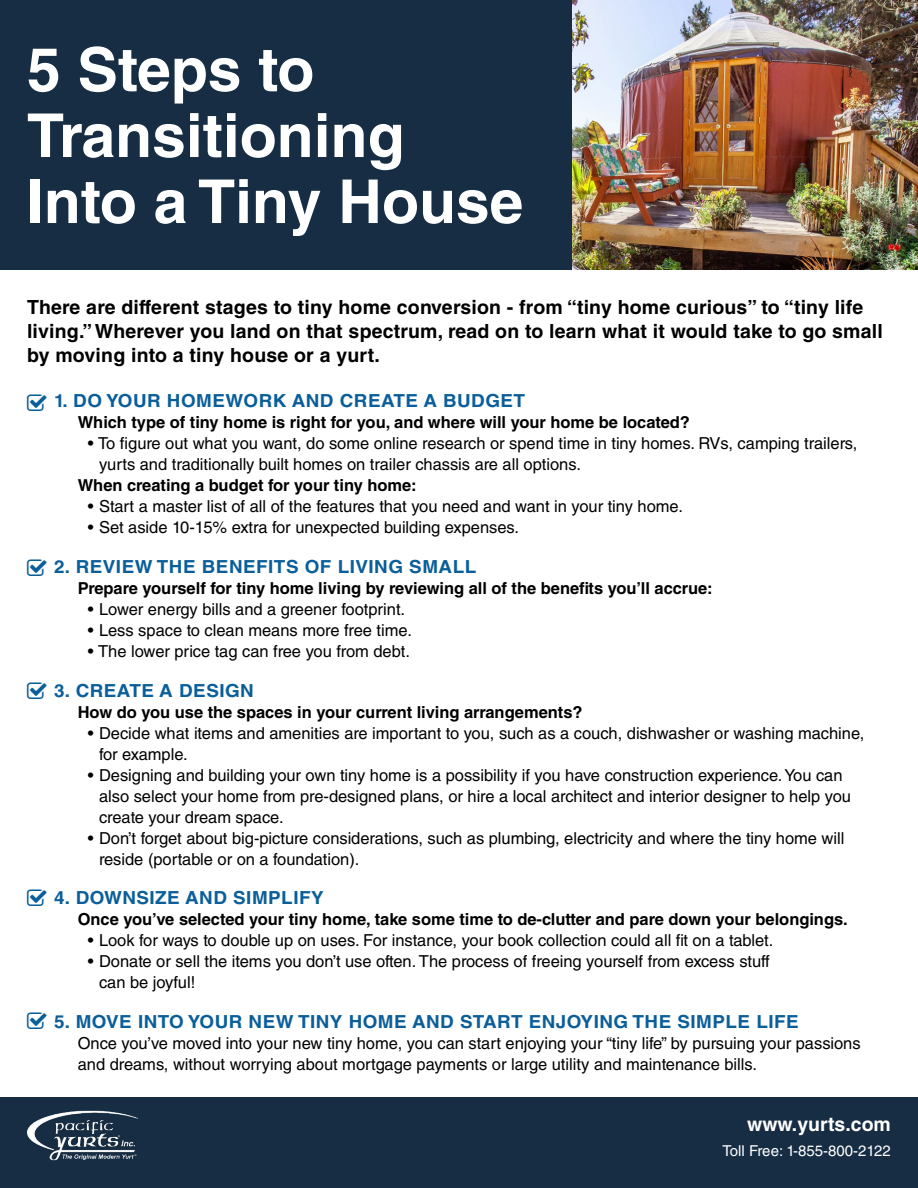
<style>
.page{position:relative;width:918px;height:1188px;background:#fff}
.page>*{position:absolute;margin:0;border:0;box-sizing:border-box;transform-origin:0 0}
.t1{font:700 60.6px/66px "Helvetica LT Std";color:#fff}
.t2{font:700 19.5px/24px "Helvetica LT Std";letter-spacing:.01em;color:#000}
.t3{font:700 19.5px "Helvetica LT Std";color:#fff}
.t4{font:700 18px "Helvetica LT Std";letter-spacing:.025em;color:#0a5e9a;scale:1.05 1}
.t5{font:16.5px/21px "Helvetica LT Std";color:#000}
.t6{font:700 16.5px "Helvetica LT Std";color:#000}
.t7{font:15px "Helvetica LT Std";color:#fff}
</style>
<div class="page">
<img style="left:571px;top:0;width:347px;height:270px">
<div style="left:0;top:0;width:571px;height:270px;background:#162d44"></div>
<div style="left:0;top:1097px;width:918px;height:91px;background:#162d44"></div>
<img style="left:27px;top:1110px;width:110px;height:50px">
<h1 class="t1" style="left:27px;top:36px;width:498px">5 Steps to<br>Transitioning<br>Into a Tiny House</h1>
<p class="t2" style="left:27px;top:295px;width:857px">There are different stages to tiny home conversion - from “tiny home curious” to “tiny life living.” Wherever you land on that spectrum, read on to learn what it would take to go small by moving into a tiny house or a yurt.</p>
<p class="t4" style="left:54px;top:390px;width:450px">1. DO YOUR HOMEWORK AND CREATE A BUDGET</p>
<p class="t6" style="left:78px;top:413px;width:614px">Which type of tiny home is right for you, and where will your home be located?</p>
<p class="t5" style="left:99px;top:433px;width:760px;text-indent:-11px">• To figure out what you want, do some online research or spend time in tiny homes. RVs, camping trailers, yurts and traditionally built homes on trailer chassis are all options.</p>
<p class="t6" style="left:78px;top:476px;width:341px">When creating a budget for your tiny home:</p>
<p class="t5" style="left:88px;top:496px;width:597px">• Start a master list of all of the features that you need and want in your tiny home.</p>
<p class="t5" style="left:88px;top:517px;width:433px">• Set aside 10-15% extra for unexpected building expenses.</p>
<p class="t4" style="left:54px;top:556px;width:404px">2. REVIEW THE BENEFITS OF LIVING SMALL</p>
<p class="t6" style="left:78px;top:578px;width:637px">Prepare yourself for tiny home living by reviewing all of the benefits you’ll accrue:</p>
<p class="t5" style="left:88px;top:599px;width:319px">• Lower energy bills and a greener footprint.</p>
<p class="t5" style="left:88px;top:620px;width:326px">• Less space to clean means more free time.</p>
<p class="t5" style="left:88px;top:641px;width:324px">• The lower price tag can free you from debt.</p>
<p class="t4" style="left:54px;top:679px;width:192px">3. CREATE A DESIGN</p>
<p class="t6" style="left:78px;top:702px;width:506px">How do you use the spaces in your current living arrangements?</p>
<p class="t5" style="left:99px;top:722px;width:767px;text-indent:-11px">• Decide what items and amenities are important to you, such as a couch, dishwasher or washing machine, for example.</p>
<p class="t5" style="left:99px;top:764px;width:753px;text-indent:-11px">• Designing and building your own tiny home is a possibility if you have construction experience. You can also select your home from pre-designed plans, or hire a local architect and interior designer to help you create your dream space.</p>
<p class="t5" style="left:99px;top:827px;width:747px;text-indent:-11px">• Don’t forget about big-picture considerations, such as plumbing, electricity and where the tiny home will reside (portable or on a foundation).</p>
<p class="t4" style="left:54px;top:887px;width:258px">4. DOWNSIZE AND SIMPLIFY</p>
<p class="t6" style="left:78px;top:909px;width:772px">Once you’ve selected your tiny home, take some time to de-clutter and pare down your belongings.</p>
<p class="t5" style="left:88px;top:930px;width:687px">• Look for ways to double up on uses. For instance, your book collection could all fit on a tablet.</p>
<p class="t5" style="left:99px;top:951px;width:672px;text-indent:-11px">• Donate or sell the items you don’t use often. The process of freeing yourself from excess stuff can be joyful!</p>
<p class="t4" style="left:54px;top:1011px;width:711px">5. MOVE INTO YOUR NEW TINY HOME AND START ENJOYING THE SIMPLE LIFE</p>
<p class="t5" style="left:78px;top:1032px;width:784px">Once you’ve moved into your new tiny home, you can start enjoying your “tiny life” by pursuing your passions and dreams, without worrying about mortgage payments or large utility and maintenance bills.</p>
<p class="t3" style="left:747px;top:1112px;width:145px">www.yurts.com</p>
<p class="t7" style="left:723px;top:1142px;width:170px">Toll Free: 1-855-800-2122</p>
</div>
